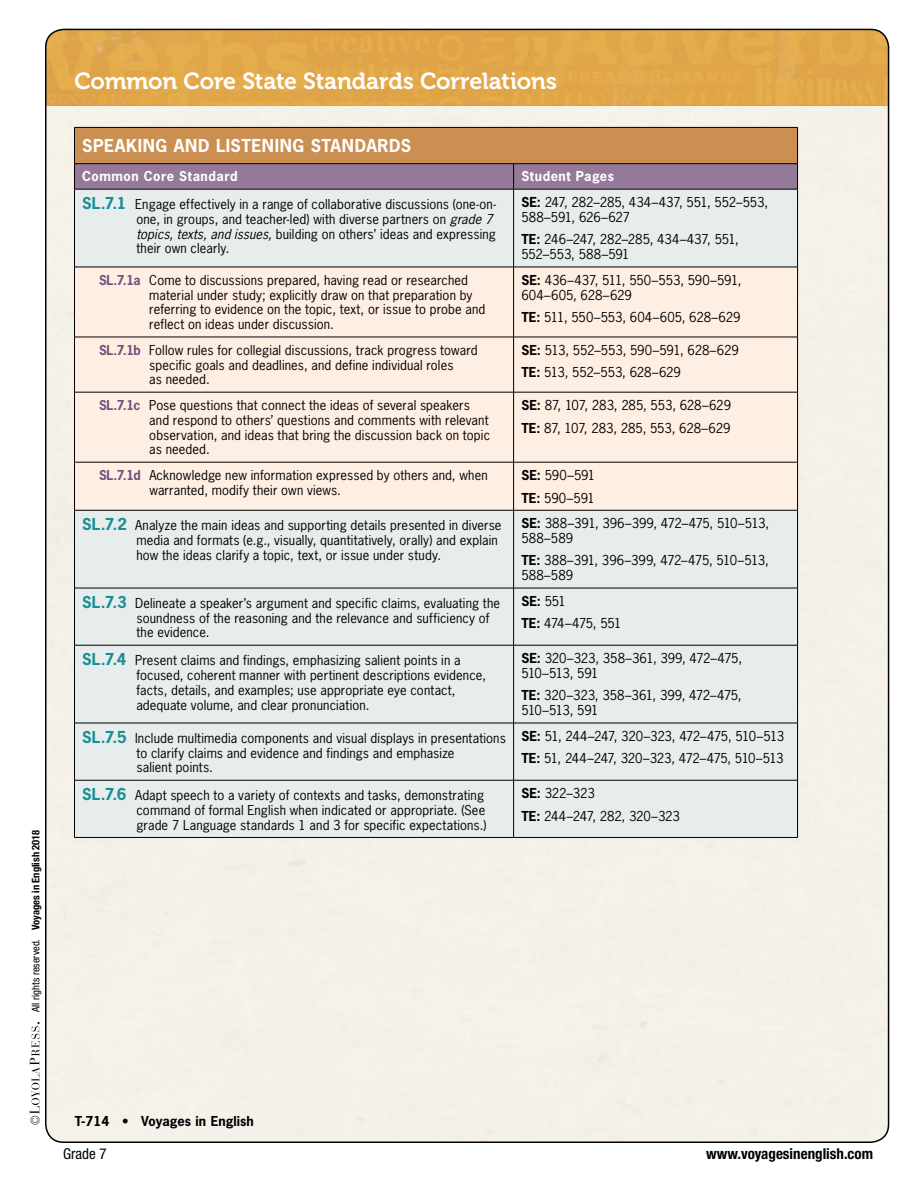
<style>
.page{position:relative;width:918px;height:1188px;background:#fff}
.page>*{position:absolute;margin:0;border:0;box-sizing:border-box;transform-origin:0 0}
.t1{font:23.25px "Museo 700";letter-spacing:-.01em;color:#fff}
.t2{font:700 16.8px "News Gothic Std";letter-spacing:.03em;color:#fff}
.t3{font:700 condensed 15px "Helvetica Neue LT Std";color:#000}
.t4{font:condensed 15px "Helvetica Neue LT Std";color:#000}
.t5{font:12.9px/14.9px "News Gothic Std";letter-spacing:.01em;color:#000}
.t6{font:12.9px/14.9px "News Gothic Std";letter-spacing:-.01em;color:#000}
.t7{font:12.9px/14.9px "News Gothic Std";letter-spacing:-.015em;color:#000}
.t8{font:12.9px/14.9px "News Gothic Std";letter-spacing:-.025em;color:#000}
.t9{font:12.9px/22.6px "News Gothic Std";letter-spacing:-.04em;color:#000}
.t10{font:12.9px/22.5px "News Gothic Std";letter-spacing:-.02em;color:#000}
.t11{font:700 12.9px "News Gothic Std";letter-spacing:.04em;color:#fff}
.t12{font:700 12.9px "News Gothic Std";color:#000}
.t13{font:12.9px/22.6px "News Gothic Std";letter-spacing:-.06em;color:#000}
.t14{font:100 condensed 12px "Helvetica Neue LT Std";color:#000}
.t15{font:700 condensed 10.5px "Helvetica Neue LT Std";color:#000}
.s1{font-weight:400}
.s2{font-weight:700;font-size:15.45px;color:#1a8f93}
.s3{font-style:italic}
.s4{font-weight:700}
.s5{font-weight:700;color:#73527c}
</style>
<div class="page">
<div style="left:46px;top:106px;width:843px;height:1036px;background:#f4f1e9"></div>
<div style="left:46px;top:29px;width:843px;height:77px;background:#e1a74a"></div>
<div style="left:75px;top:127px;width:723px;height:37px;background:#cb9051"></div>
<div style="left:75px;top:190px;width:722px;height:647px;background:#e7eded"></div>
<div style="left:75px;top:268px;width:722px;height:242px;background:#ffefe3"></div>
<hr style="left:74px;top:510px;width:440px;height:1px;background:#000">
<hr style="left:74px;top:510px;width:1px;height:78px;background:#000">
<hr style="left:514px;top:510px;width:284px;height:1px;background:#000">
<hr style="left:513px;top:510px;width:1px;height:78px;background:#000">
<hr style="left:797px;top:510px;width:1px;height:78px;background:#000">
<hr style="left:74px;top:588px;width:440px;height:1px;background:#000">
<hr style="left:74px;top:588px;width:1px;height:57px;background:#000">
<hr style="left:514px;top:588px;width:284px;height:1px;background:#000">
<hr style="left:513px;top:588px;width:1px;height:57px;background:#000">
<hr style="left:797px;top:588px;width:1px;height:57px;background:#000">
<hr style="left:74px;top:645px;width:440px;height:1px;background:#000">
<hr style="left:74px;top:645px;width:1px;height:78px;background:#000">
<hr style="left:514px;top:645px;width:284px;height:1px;background:#000">
<hr style="left:513px;top:645px;width:1px;height:78px;background:#000">
<hr style="left:797px;top:645px;width:1px;height:78px;background:#000">
<hr style="left:74px;top:723px;width:440px;height:1px;background:#000">
<hr style="left:74px;top:723px;width:1px;height:57px;background:#000">
<hr style="left:514px;top:723px;width:284px;height:1px;background:#000">
<hr style="left:513px;top:723px;width:1px;height:57px;background:#000">
<hr style="left:797px;top:723px;width:1px;height:57px;background:#000">
<hr style="left:74px;top:780px;width:440px;height:1px;background:#000">
<hr style="left:74px;top:780px;width:1px;height:57px;background:#000">
<hr style="left:74px;top:837px;width:440px;height:1px;background:#000">
<hr style="left:514px;top:780px;width:284px;height:1px;background:#000">
<hr style="left:513px;top:780px;width:1px;height:57px;background:#000">
<hr style="left:797px;top:780px;width:1px;height:57px;background:#000">
<hr style="left:514px;top:837px;width:284px;height:1px;background:#000">
<hr style="left:513px;top:189px;width:1px;height:78px;background:#000">
<hr style="left:74px;top:267px;width:1px;height:70px;background:#000">
<hr style="left:513px;top:267px;width:1px;height:70px;background:#000">
<hr style="left:797px;top:267px;width:1px;height:70px;background:#000">
<hr style="left:74px;top:337px;width:440px;height:1px;background:#000">
<hr style="left:74px;top:337px;width:1px;height:55px;background:#000">
<hr style="left:514px;top:337px;width:284px;height:1px;background:#000">
<hr style="left:513px;top:337px;width:1px;height:55px;background:#000">
<hr style="left:797px;top:337px;width:1px;height:55px;background:#000">
<hr style="left:74px;top:392px;width:440px;height:1px;background:#000">
<hr style="left:74px;top:392px;width:1px;height:70px;background:#000">
<hr style="left:514px;top:392px;width:284px;height:1px;background:#000">
<hr style="left:513px;top:392px;width:1px;height:70px;background:#000">
<hr style="left:797px;top:392px;width:1px;height:70px;background:#000">
<hr style="left:513px;top:462px;width:1px;height:48px;background:#000">
<hr style="left:74px;top:462px;width:440px;height:1px;background:#000">
<hr style="left:74px;top:462px;width:1px;height:48px;background:#000">
<hr style="left:514px;top:462px;width:284px;height:1px;background:#000">
<hr style="left:797px;top:462px;width:1px;height:48px;background:#000">
<hr style="left:514px;top:189px;width:284px;height:1px;background:#000">
<svg style="left:74px;top:164px;width:724px;height:25px;background:#907694"></svg>
<hr style="left:74px;top:189px;width:440px;height:1px;background:#000">
<hr style="left:74px;top:189px;width:1px;height:78px;background:#000">
<hr style="left:797px;top:189px;width:1px;height:78px;background:#000">
<hr style="left:74px;top:267px;width:440px;height:1px;background:#000">
<hr style="left:514px;top:267px;width:284px;height:1px;background:#000">
<hr style="left:74px;top:128px;width:1px;height:36px;background:#000">
<hr style="left:797px;top:128px;width:1px;height:36px;background:#000">
<hr style="left:74px;top:127px;width:440px;height:1px;background:#000">
<hr style="left:514px;top:127px;width:284px;height:1px;background:#000">
<hr style="left:74px;top:163px;width:440px;height:1px;background:#000">
<hr style="left:514px;top:163px;width:284px;height:1px;background:#000">
<svg style="left:30px;top:1022px;width:10px;height:92px"></svg>
<p class="t15" style="left:30px;top:1012px;width:184px;rotate:-90deg"><span class="s1">All rights reserved.</span> Voyages in English 2018</p>
<h1 class="t1" style="left:74px;top:68px;width:484px">Common Core State Standards Correlations</h1>
<h2 class="t2" style="left:82px;top:135px;width:330px">SPEAKING AND LISTENING STANDARDS</h2>
<p class="t11" style="left:82px;top:168px;width:157px">Common Core Standard</p>
<p class="t11" style="left:521px;top:168px;width:94px">Student Pages</p>
<p class="t5" style="left:136px;top:197px;width:361px;text-indent:-54px"><span class="s2">SL.7.1</span> Engage effectively in a range of collaborative discussions (one-on&shy;one, in groups, and teacher-led) with diverse partners on <span class="s3">grade 7 topics, texts, and issues,</span> building on others’ ideas and expressing their own clearly.</p>
<p class="t7" style="left:521px;top:195px;width:248px"><span class="s4">SE:</span> 247, 282–285, 434–437, 551, 552–553,<br>588–591, 626–627</p>
<p class="t7" style="left:521px;top:232px;width:219px"><span class="s4">TE:</span> 246–247, 282–285, 434–437, 551,<br>552–553, 588–591</p>
<p class="t5" style="left:149px;top:272px;width:338px;text-indent:-50px"><span class="s5">SL.7.1a</span> Come to discussions prepared, having read or researched material under study; explicitly draw on that preparation by referring to evidence on the topic, text, or issue to probe and reflect on ideas under discussion.</p>
<p class="t6" style="left:521px;top:272px;width:222px"><span class="s4">SE:</span> 436–437, 511, 550–553, 590–591,<br>604–605, 628–629</p>
<p class="t6" style="left:521px;top:310px;width:221px"><span class="s4">TE:</span> 511, 550–553, 604–605, 628–629</p>
<p class="t5" style="left:149px;top:342px;width:330px;text-indent:-50px"><span class="s5">SL.7.1b</span> Follow rules for collegial discussions, track progress toward specific goals and deadlines, and define individual roles<br>as needed.</p>
<p class="t10" style="left:521px;top:339px;width:219px"><span class="s4">SE:</span> 513, 552–553, 590–591, 628–629<br><span class="s4">TE:</span> 513, 552–553, 628–629</p>
<p class="t5" style="left:149px;top:398px;width:342px;text-indent:-50px"><span class="s5">SL.7.1c</span> Pose questions that connect the ideas of several speakers and respond to others’ questions and comments with relevant observation, and ideas that bring the discussion back on topic as needed.</p>
<p class="t6" style="left:521px;top:394px;width:211px;line-height:22.5px"><span class="s4">SE:</span> 87, 107, 283, 285, 553, 628–629<br><span class="s4">TE:</span> 87, 107, 283, 285, 553, 628–629</p>
<p class="t5" style="left:149px;top:468px;width:340px;text-indent:-50px"><span class="s5">SL.7.1d</span> Acknowledge new information expressed by others and, when warranted, modify their own views.</p>
<p class="t8" style="left:521px;top:464px;width:76px;line-height:22.5px"><span class="s4">SE:</span> 590–591<br><span class="s4">TE:</span> 590–591</p>
<p class="t5" style="left:136px;top:518px;width:367px;text-indent:-54px"><span class="s2">SL.7.2</span> Analyze the main ideas and supporting details presented in diverse media and formats (e.g., visually, quantitatively, orally) and explain how the ideas clarify a topic, text, or issue under study.</p>
<p class="t5" style="left:521px;top:516px;width:249px"><span class="s4">SE:</span> 388–391, 396–399, 472–475, 510–513,<br>588–589</p>
<p class="t5" style="left:521px;top:553px;width:249px"><span class="s4">TE:</span> 388–391, 396–399, 472–475, 510–513,<br>588–589</p>
<p class="t5" style="left:136px;top:595px;width:365px;text-indent:-54px"><span class="s2">SL.7.3</span> Delineate a speaker’s argument and specific claims, evaluating the soundness of the reasoning and the relevance and sufficiency of the evidence.</p>
<p class="t13" style="left:521px;top:590px;width:102px"><span class="s4">SE:</span> 551<br><span class="s4">TE:</span> 474–475, 551</p>
<p class="t5" style="left:136px;top:653px;width:351px;text-indent:-54px"><span class="s2">SL.7.4</span> Present claims and findings, emphasizing salient points in a focused, coherent manner with pertinent descriptions evidence, facts, details, and examples; use appropriate eye contact, adequate volume, and clear pronunciation.</p>
<p class="t8" style="left:521px;top:651px;width:222px"><span class="s4">SE:</span> 320–323, 358–361, 399, 472–475,<br>510–513, 591</p>
<p class="t8" style="left:521px;top:688px;width:222px"><span class="s4">TE:</span> 320–323, 358–361, 399, 472–475,<br>510–513, 591</p>
<p class="t5" style="left:136px;top:730px;width:371px;text-indent:-54px"><span class="s2">SL.7.5</span> Include multimedia components and visual displays in presentations to clarify claims and evidence and findings and emphasize<br>salient points.</p>
<p class="t9" style="left:521px;top:724px;width:264px"><span class="s4">SE:</span> 51, 244–247, 320–323, 472–475, 510–513<br><span class="s4">TE:</span> 51, 244–247, 320–323, 472–475, 510–513</p>
<p class="t5" style="left:136px;top:788px;width:352px;text-indent:-54px"><span class="s2">SL.7.6</span> Adapt speech to a variety of contexts and tasks, demonstrating command of formal English when indicated or appropriate. (See grade 7 Language standards 1 and 3 for specific expectations.)</p>
<p class="t7" style="left:521px;top:782px;width:160px;line-height:22.6px"><span class="s4">SE:</span> 322–323<br><span class="s4">TE:</span> 244–247, 282, 320–323</p>
<p class="t14" style="left:29px;top:1125px;width:11px;rotate:-90deg">©</p>
<p class="t12" style="left:75px;top:1112px;width:180px">T-714 • Voyages in English</p>
<p class="t4" style="left:63px;top:1145px;width:45px">Grade 7</p>
<p class="t3" style="left:706px;top:1144px;width:168px">www.voyagesinenglish.com</p>
</div>
